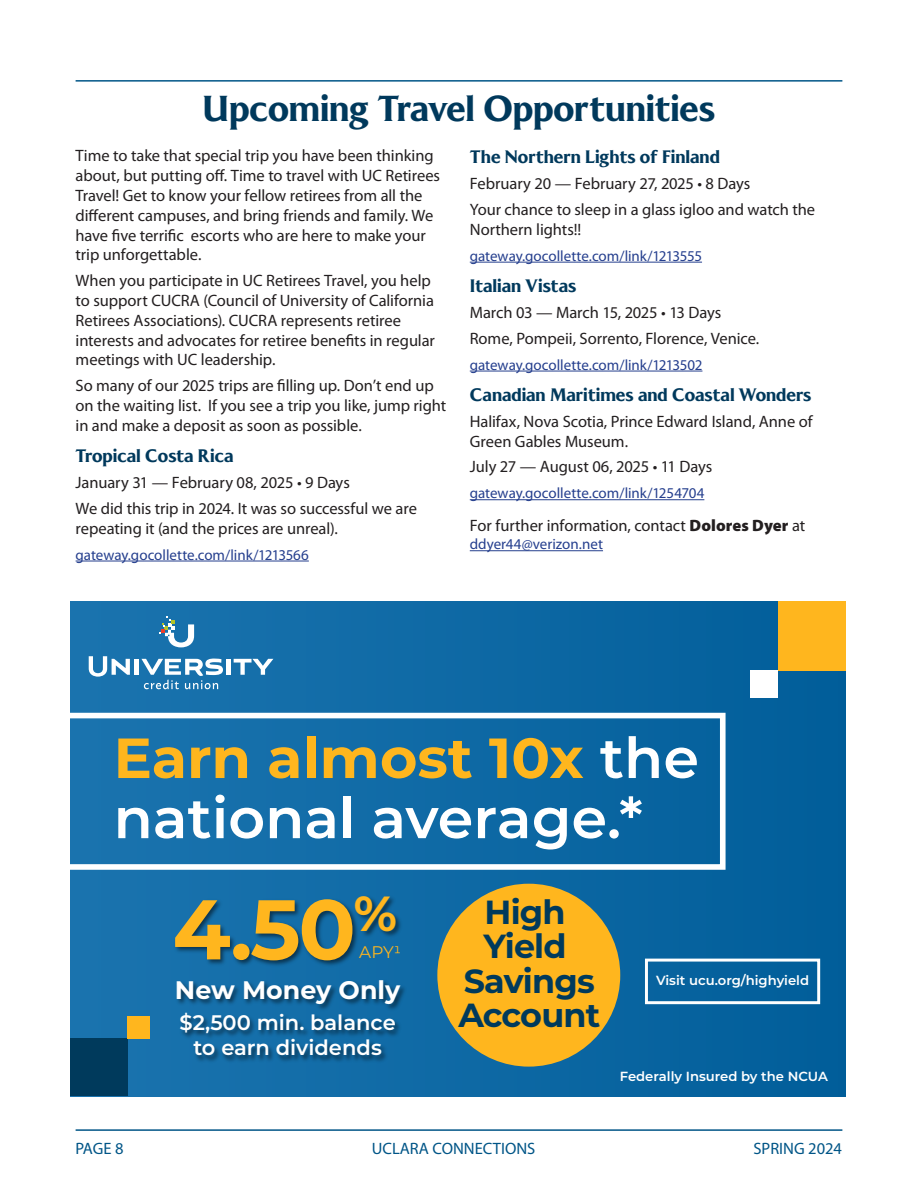
<style>
.page{position:relative;width:918px;height:1188px;background:#fff}
.page>*{position:absolute;margin:0;border:0;box-sizing:border-box;transform-origin:0 0}
.t1{font:700 84.45px "Montserrat";color:#ffb61e}
.t2{font:600 56.4px/60.2px "Montserrat";color:#fff}
.Heading_24{font:700 36px "Majesty";letter-spacing:-.005em;color:#00395c}
.t3{font:700 33.45px/34.3px "Montserrat";letter-spacing:-.025em;color:#003a5c;text-align:center}
.t4{font:700 25.35px "Montserrat";color:#fff}
.t5{font:600 21px/25.2px "Montserrat";color:#fff;text-align:center}
.Heading_12{font:700 18px "Majesty";letter-spacing:-.005em;color:#00395c}
.t6{font:16.8px "Montserrat";color:#ffb61e}
.San_Serif{font:16.5px/19.8px "Myriad Pro";letter-spacing:-.005em;color:#231f20}
.t7{font:16.5px "Myriad Pro";color:#005587}
.San_Serif-2{font:15px "Myriad Pro";letter-spacing:-.005em;color:#253f8e}
.t8{font:600 13.2px "Montserrat";color:#fff}
.s1{font-weight:900}
.s2{font-weight:700;color:#ffb61e}
</style>
<div class="page">
<hr style="left:76px;top:80px;width:766px;height:2px;background:#005587">
<hr style="left:76px;top:1129px;width:766px;height:2px;background:#005587">
<hr style="left:76px;top:561px;width:233px;height:1px;background:#253f8e">
<hr style="left:470px;top:262px;width:232px;height:1px;background:#253f8e">
<hr style="left:470px;top:371px;width:232px;height:1px;background:#253f8e">
<hr style="left:470px;top:499px;width:234px;height:1px;background:#253f8e">
<hr style="left:470px;top:550px;width:133px;height:1px;background:#253f8e">
<div style="left:71px;top:602px;width:775px;height:494px;background:linear-gradient(to right,#1c74af,#025e9a)"></div>
<svg style="left:71px;top:713px;width:655px;height:157px;background:#2074ab"></svg>
<svg style="left:159px;top:617px;width:35px;height:30px"></svg>
<hr style="left:135px;top:659px;width:4px;height:16px;background:#fff">
<div style="left:226px;top:659px;width:5px;height:16px;background:#fff"></div>
<svg style="left:234px;top:659px;width:39px;height:16px"></svg>
<svg style="left:89px;top:656px;width:41px;height:21px"></svg>
<svg style="left:141px;top:659px;width:82px;height:30px"></svg>
<div style="left:778px;top:602px;width:68px;height:68px;background:#ffb61e"></div>
<div style="left:750px;top:670px;width:28px;height:28px;background:#fff"></div>
<div style="left:71px;top:1039px;width:56px;height:57px;background:#003a5c"></div>
<div style="left:127px;top:1016px;width:23px;height:23px;background:#ffb61e"></div>
<div style="left:437px;top:884px;width:183px;height:183px;background:#ffb61e;border-radius:50%"></div>
<img style="left:170px;top:856px;width:242px;height:239px">
<div style="left:645px;top:959px;width:175px;height:45px;border:3px solid #fff"></div>
<p class="Heading_24" style="left:203px;top:86px;width:514px">Upcoming Travel Opportunities</p>
<p class="San_Serif" style="left:76px;top:146px;width:366px">Time to take that special trip you have been thinking about, but putting off. Time to travel with UC Retirees Travel! Get to know your fellow retirees from all the different campuses, and bring friends and family. We have five terrific escorts who are here to make your trip unforgettable.</p>
<p class="San_Serif" style="left:76px;top:271px;width:361px">When you participate in UC Retirees Travel, you help to support CUCRA (Council of University of California Retirees Associations). CUCRA represents retiree interests and advocates for retiree benefits in regular meetings with UC leadership.</p>
<p class="San_Serif" style="left:76px;top:376px;width:372px">So many of our 2025 trips are filling up. Don’t end up on the waiting list. If you see a trip you like, jump right in and make a deposit as soon as possible.</p>
<p class="Heading_12" style="left:76px;top:445px;width:160px">Tropical Costa Rica</p>
<p class="San_Serif" style="left:76px;top:472px;width:276px">January 31 — February 08, 2025 • 9 Days</p>
<p class="San_Serif" style="left:76px;top:498px;width:343px">We did this trip in 2024. It was so successful we are repeating it (and the prices are unreal).</p>
<p class="San_Serif-2" style="left:76px;top:545px;width:235px">gateway.gocollette.com/link/1213566</p>
<p class="Heading_12" style="left:470px;top:146px;width:252px">The Northern Lights of Finland</p>
<p class="San_Serif" style="left:470px;top:174px;width:282px">February 20 — February 27, 2025 • 8 Days</p>
<p class="San_Serif" style="left:470px;top:199px;width:347px">Your chance to sleep in a glass igloo and watch the<br>Northern lights!!</p>
<p class="San_Serif-2" style="left:470px;top:246px;width:234px">gateway.gocollette.com/link/1213555</p>
<p class="Heading_12" style="left:470px;top:275px;width:108px">Italian Vistas</p>
<p class="San_Serif" style="left:470px;top:302px;width:253px">March 03 — March 15, 2025 • 13 Days</p>
<p class="San_Serif" style="left:470px;top:328px;width:291px">Rome, Pompeii, Sorrento, Florence, Venice.</p>
<p class="San_Serif-2" style="left:470px;top:355px;width:234px">gateway.gocollette.com/link/1213502</p>
<p class="Heading_12" style="left:470px;top:384px;width:343px">Canadian Maritimes and Coastal Wonders</p>
<p class="San_Serif" style="left:470px;top:411px;width:344px">Halifax, Nova Scotia, Prince Edward Island, Anne of<br>Green Gables Museum.</p>
<p class="San_Serif" style="left:470px;top:457px;width:244px">July 27 — August 06, 2025 • 11 Days</p>
<p class="San_Serif-2" style="left:470px;top:484px;width:236px">gateway.gocollette.com/link/1254704</p>
<p class="San_Serif" style="left:470px;top:516px;width:337px">For further information, contact <span class="s1">Dolores Dyer</span> at</p>
<p class="San_Serif-2" style="left:470px;top:535px;width:135px">ddyer44@verizon.net</p>
<p class="t2" style="left:114px;top:725px;width:587px"><span class="s2">Earn almost 10x</span> the national average.*</p>
<p class="t1" style="left:173px;top:869px;width:226px">4.50<sup>%</sup></p>
<p class="t4" style="left:175px;top:972px;width:227px">New Money Only</p>
<p class="t5" style="left:180px;top:1009px;width:218px">$2,500 min. balance to earn dividends</p>
<p class="t6" style="left:359px;top:941px;width:43px">APY1</p>
<p class="t3" style="left:458px;top:893px;width:143px">High<br>Yield<br>Savings<br>Account</p>
<p class="t8" style="left:656px;top:971px;width:155px">Visit ucu.org/highyield</p>
<p class="t8" style="left:620px;top:1067px;width:210px">Federally Insured by the NCUA</p>
<p class="t7" style="left:76px;top:1139px;width:49px">PAGE 8</p>
<p class="t7" style="left:372px;top:1139px;width:165px">UCLARA CONNECTIONS</p>
<p class="t7" style="left:753px;top:1139px;width:90px">SPRING 2024</p>
</div>
